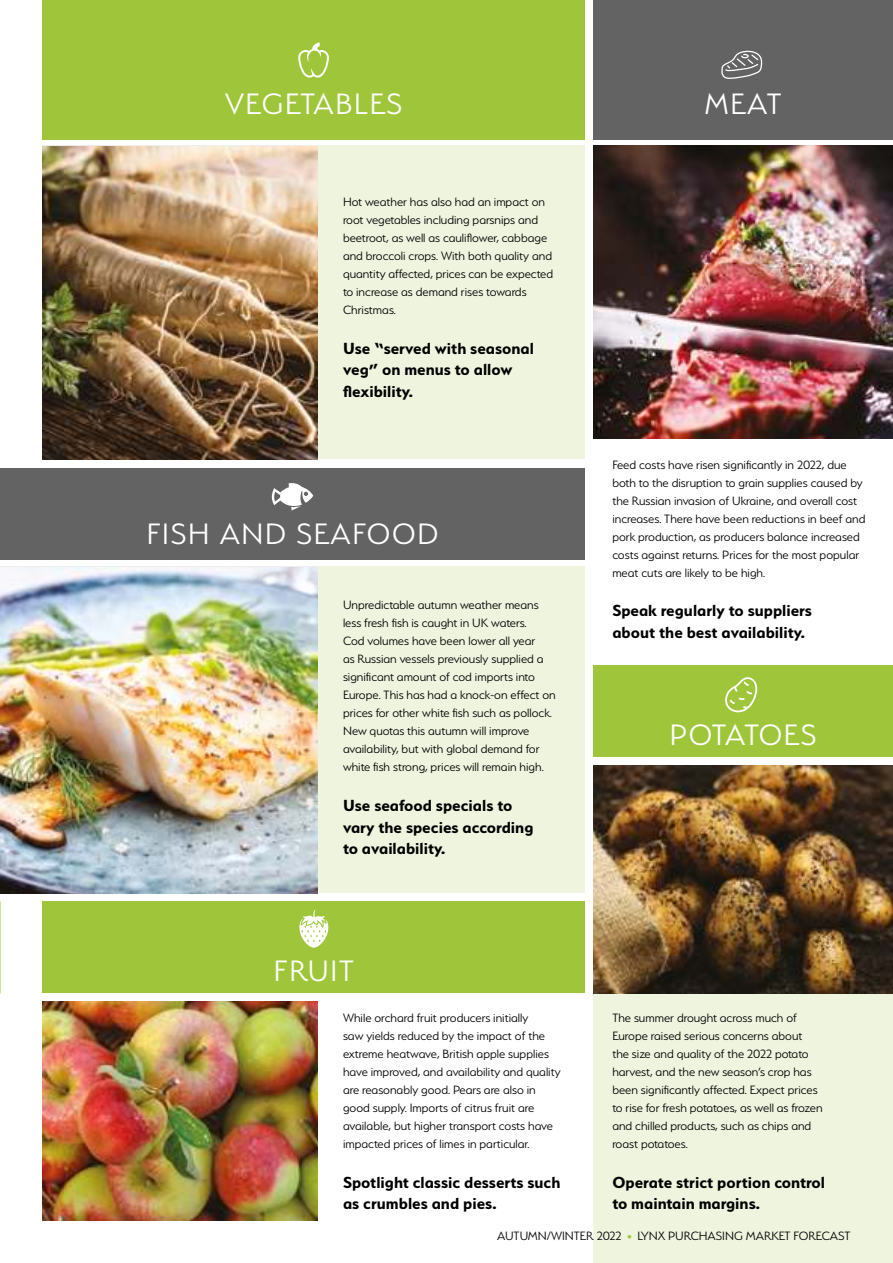
<style>
.page{position:relative;width:893px;height:1263px;background:#fff}
.page>*{position:absolute;margin:0;border:0;box-sizing:border-box;transform-origin:0 0}
.t1{font:300 33px "Serenity";letter-spacing:.05em;color:#fff}
.t2{font:300 33px "Serenity";letter-spacing:-.015em;color:#fff}
.t3{font:700 18px/21.6px "Serenity";color:#000}
.t4{font:300 13.5px/18px "Serenity";color:#000}
.s1{font-size:10.5px;color:#9fc63b}
</style>
<div class="page">
<div style="left:43px;top:146px;width:542px;height:313px;background:#eef4de"></div>
<img style="left:0;top:567px;width:318px;height:326px">
<div style="left:593px;top:798px;width:300px;height:465px;background:#eef4de"></div>
<div style="left:318px;top:567px;width:267px;height:326px;background:#eef4de"></div>
<div style="left:43px;top:0;width:542px;height:139px;background:#9fc63b"></div>
<div style="left:593px;top:0;width:300px;height:139px;background:#646363"></div>
<img style="left:43px;top:146px;width:275px;height:313px">
<img style="left:43px;top:1001px;width:275px;height:219px">
<img style="left:593px;top:765px;width:300px;height:228px">
<div style="left:0;top:468px;width:585px;height:92px;background:#646363"></div>
<div style="left:43px;top:901px;width:542px;height:92px;background:#9fc63b"></div>
<div style="left:593px;top:665px;width:300px;height:92px;background:#9fc63b"></div>
<svg style="left:299px;top:910px;width:29px;height:37px"></svg>
<svg style="left:272px;top:483px;width:41px;height:27px"></svg>
<img style="left:593px;top:145px;width:300px;height:293px">
<svg style="left:725px;top:677px;width:32px;height:35px"></svg>
<svg style="left:721px;top:50px;width:42px;height:29px"></svg>
<svg style="left:298px;top:43px;width:31px;height:35px"></svg>
<h1 class="t1" style="left:225px;top:91px;width:179px">VEGETABLES</h1>
<h1 class="t1" style="left:704px;top:91px;width:79px">MEAT</h1>
<p class="t4" style="left:343px;top:194px;width:212px">Hot weather has also had an impact on root vegetables including parsnips and beetroot, as well as cauliflower, cabbage and broccoli crops. With both quality and quantity affected, prices can be expected to increase as demand rises towards Christmas.</p>
<h2 class="t3" style="left:343px;top:338px;width:192px">Use “served with seasonal veg” on menus to allow flexibility.</h2>
<h1 class="t1" style="left:147px;top:521px;width:293px">FISH AND SEAFOOD</h1>
<p class="t4" style="left:343px;top:597px;width:214px">Unpredictable autumn weather means less fresh fish is caught in UK waters.<br>Cod volumes have been lower all year<br>as Russian vessels previously supplied a significant amount of cod imports into Europe. This has had a knock-on effect on prices for other white fish such as pollock.<br>New quotas this autumn will improve availability, but with global demand for white fish strong, prices will remain high.</p>
<h2 class="t3" style="left:343px;top:795px;width:192px">Use seafood specials to vary the species according to availability.</h2>
<h1 class="t1" style="left:274px;top:958px;width:81px">FRUIT</h1>
<p class="t4" style="left:343px;top:1009px;width:219px">While orchard fruit producers initially<br>saw yields reduced by the impact of the extreme heatwave, British apple supplies have improved, and availability and quality are reasonably good. Pears are also in good supply. Imports of citrus fruit are available, but higher transport costs have impacted prices of limes in particular.</p>
<h2 class="t3" style="left:343px;top:1172px;width:219px">Spotlight classic desserts such as crumbles and pies.</h2>
<p class="t4" style="left:612px;top:456px;width:255px">Feed costs have risen significantly in 2022, due both to the disruption to grain supplies caused by the Russian invasion of Ukraine, and overall cost increases. There have been reductions in beef and pork production, as producers balance increased costs against returns. Prices for the most popular meat cuts are likely to be high.</p>
<h2 class="t3" style="left:612px;top:601px;width:201px">Speak regularly to suppliers about the best availability.</h2>
<h1 class="t2" style="left:670px;top:722px;width:148px">POTATOES</h1>
<p class="t4" style="left:612px;top:1009px;width:212px">The summer drought across much of Europe raised serious concerns about the size and quality of the 2022 potato harvest, and the new season’s crop has been significantly affected. Expect prices to rise for fresh potatoes, as well as frozen and chilled products, such as chips and roast potatoes.</p>
<h2 class="t3" style="left:612px;top:1172px;width:214px">Operate strict portion control to maintain margins.</h2>
<p class="t4" style="left:497px;top:1227px;width:355px">AUTUMN/WINTER 2022 <span class="s1">•</span> LYNX PURCHASING MARKET FORECAST</p>
</div>
